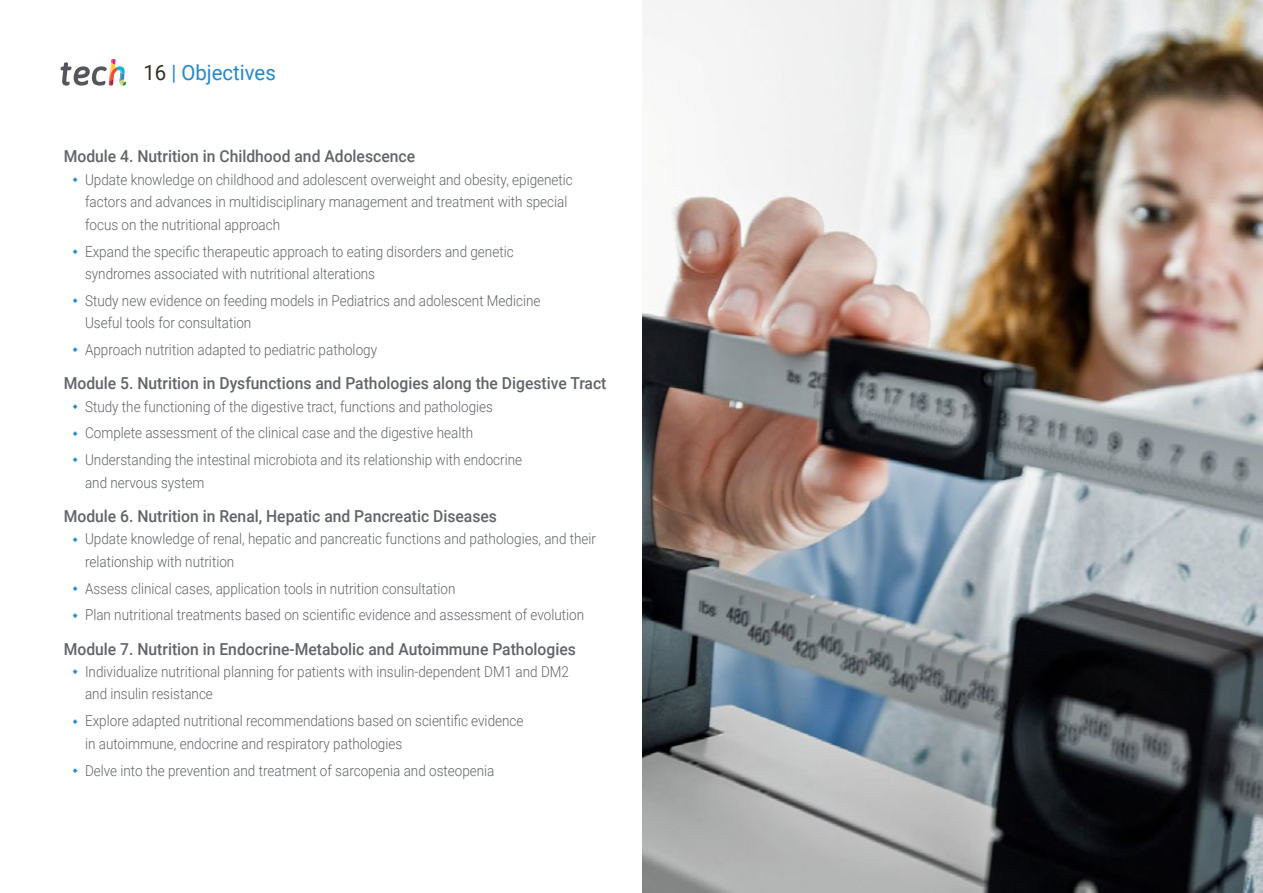
<style>
.page{position:relative;width:1263px;height:893px;background:#fff}
.page>*{position:absolute;margin:0;border:0;box-sizing:border-box;transform-origin:0 0}
.t1{font:21px "Roboto";color:#2488c9}
.t2{font:500 16.5px "Roboto";color:#61646a;scale:.95 1}
.t3{font:300 15px/22.5px "Roboto";color:#61646a;scale:.9 1}
.s1{color:#312e20}
</style>
<div class="page">
<img style="left:642px;top:0;width:621px;height:893px">
<svg style="left:61px;top:59px;width:65px;height:27px"></svg>
<h1 class="t1" style="left:144px;top:57px;width:134px"><span class="s1">16</span> | Objectives</h1>
<p class="t2" style="left:64px;top:145px;width:371px">Module 4. Nutrition in Childhood and Adolescence</p>
<p class="t3" style="left:85px;top:168px;width:543px">Update knowledge on childhood and adolescent overweight and obesity, epigenetic factors and advances in multidisciplinary management and treatment with special focus on the nutritional approach</p>
<p class="t3" style="left:85px;top:239px;width:478px">Expand the specific therapeutic approach to eating disorders and genetic syndromes associated with nutritional alterations</p>
<p class="t3" style="left:85px;top:289px;width:508px">Study new evidence on feeding models in Pediatrics and adolescent Medicine<br>Useful tools for consultation</p>
<p class="t3" style="left:85px;top:338px;width:326px">Approach nutrition adapted to pediatric pathology</p>
<p class="t2" style="left:64px;top:372px;width:573px">Module 5. Nutrition in Dysfunctions and Pathologies along the Digestive Tract</p>
<p class="t3" style="left:85px;top:392px;width:487px;line-height:26.7px">Study the functioning of the digestive tract, functions and pathologies<br>Complete assessment of the clinical case and the digestive health<br>Understanding the intestinal microbiota and its relationship with endocrine</p>
<p class="t3" style="left:85px;top:471px;width:134px">and nervous system</p>
<p class="t2" style="left:64px;top:504px;width:457px">Module 6. Nutrition in Renal, Hepatic and Pancreatic Diseases</p>
<p class="t3" style="left:85px;top:527px;width:569px">Update knowledge of renal, hepatic and pancreatic functions and pathologies, and their relationship with nutrition</p>
<p class="t3" style="left:85px;top:574px;width:556px;line-height:26.7px">Assess clinical cases, application tools in nutrition consultation<br>Plan nutritional treatments based on scientific evidence and assessment of evolution</p>
<p class="t2" style="left:64px;top:637px;width:541px">Module 7. Nutrition in Endocrine-Metabolic and Autoimmune Pathologies</p>
<p class="t3" style="left:85px;top:660px;width:539px">Individualize nutritional planning for patients with insulin-dependent DM1 and DM2 and insulin resistance</p>
<p class="t3" style="left:85px;top:709px;width:489px">Explore adapted nutritional recommendations based on scientific evidence in autoimmune, endocrine and respiratory pathologies</p>
<p class="t3" style="left:85px;top:758px;width:456px">Delve into the prevention and treatment of sarcopenia and osteopenia</p>
</div>
